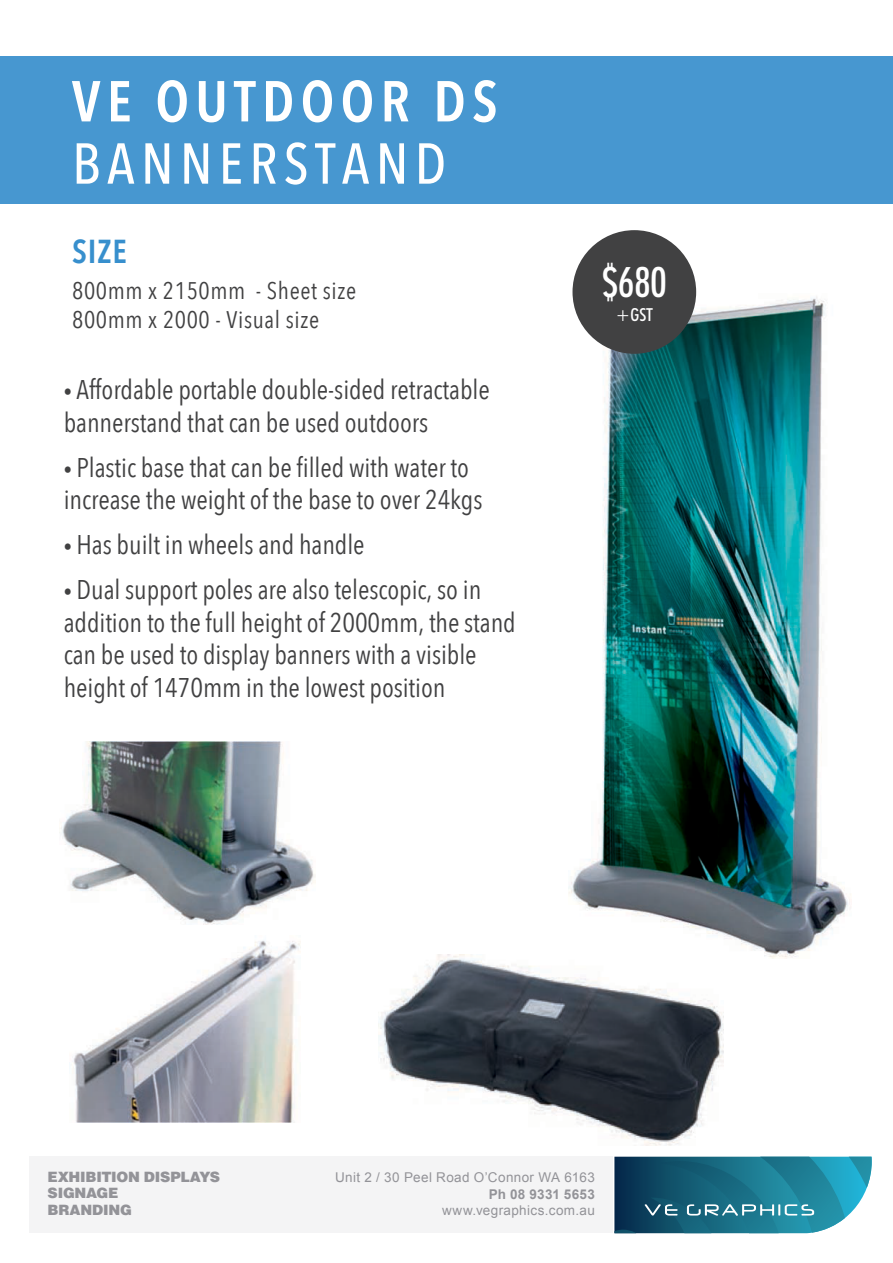
<style>
.page{position:relative;width:893px;height:1263px;background:#fff}
.page>*{position:absolute;margin:0;border:0;box-sizing:border-box;transform-origin:0 0}
.t1{font:600 57px "Avenir Next Condensed";letter-spacing:.11em;color:#fff}
.t2{font:500 57px "Avenir Next Condensed";letter-spacing:.11em;color:#fff}
.t3{font:500 condensed 42px "Futura BT";color:#fff}
.t4{font:600 33.15px "Avenir Next Condensed";color:#378fcd}
.t5{font:27px/32.4px "Avenir Next Condensed";letter-spacing:-.005em;color:#414142}
.t6{font:24px/28.8px "Avenir Next Condensed";letter-spacing:.025em;color:#414142}
.t7{font:500 condensed 18px "Futura BT";color:#fff}
.t8{font:900 14.25px/16.5px "Helvetica";letter-spacing:-.02em;color:#939398}
.t9{font:13.5px "Arial";letter-spacing:.025em;color:#939398}
.t10{font:700 13.5px "Arial";letter-spacing:.025em;color:#939398}
.s1{font-weight:800}
</style>
<div class="page">
<img style="left:568px;top:294px;width:283px;height:665px">
<div style="left:0;top:56px;width:893px;height:148px;background:#4797d0"></div>
<div style="left:572px;top:230px;width:124px;height:124px;background:#414142;border-radius:50%"></div>
<img style="left:72px;top:940px;width:228px;height:183px">
<img style="left:61px;top:742px;width:254px;height:183px">
<img style="left:378px;top:954px;width:345px;height:192px">
<div style="left:30px;top:1157px;width:583px;height:76px;background:#f4f4f5"></div>
<svg style="left:614px;top:1157px;width:258px;height:76px"></svg>
<h1 class="t1" style="left:72px;top:52px;width:427px">VE OUTDOOR DS</h1>
<h1 class="t2" style="left:72px;top:129px;width:375px">BANNERSTAND</h1>
<p class="t4" style="left:72px;top:223px;width:56px">SIZE</p>
<p class="t6" style="left:72px;top:275px;width:285px">800mm x 2150mm - Sheet size<br>800mm x 2000 - Visual size</p>
<p class="t5" style="left:64px;top:373px;width:427px"><span class="s1">·</span> Affordable portable double-sided retractable bannerstand that can be used outdoors</p>
<p class="t5" style="left:64px;top:450px;width:420px"><span class="s1">·</span> Plastic base that can be filled with water to increase the weight of the base to over 24kgs</p>
<p class="t5" style="left:64px;top:521px;width:419px;line-height:45px"><span class="s1">·</span> Has built in wheels and handle<br><span class="s1">·</span> Dual support poles are also telescopic, so in</p>
<p class="t5" style="left:64px;top:605px;width:454px">addition to the full height of 2000mm, the stand can be used to display banners with a visible height of 1470mm in the lowest position</p>
<h2 class="t3" style="left:602px;top:257px;width:66px">$680</h2>
<p class="t7" style="left:615px;top:304px;width:39px">+GST</p>
<p class="t8" style="left:48px;top:1168px;width:174px">EXHIBITION DISPLAYS<br>SIGNAGE<br>BRANDING</p>
<p class="t9" style="left:335px;top:1168px;width:261px">Unit 2 / 30 Peel Road O’Connor WA 6163</p>
<p class="t10" style="left:489px;top:1185px;width:108px">Ph 08 9331 5653</p>
<p class="t9" style="left:442px;top:1201px;width:154px">www.vegraphics.com.au</p>
</div>
